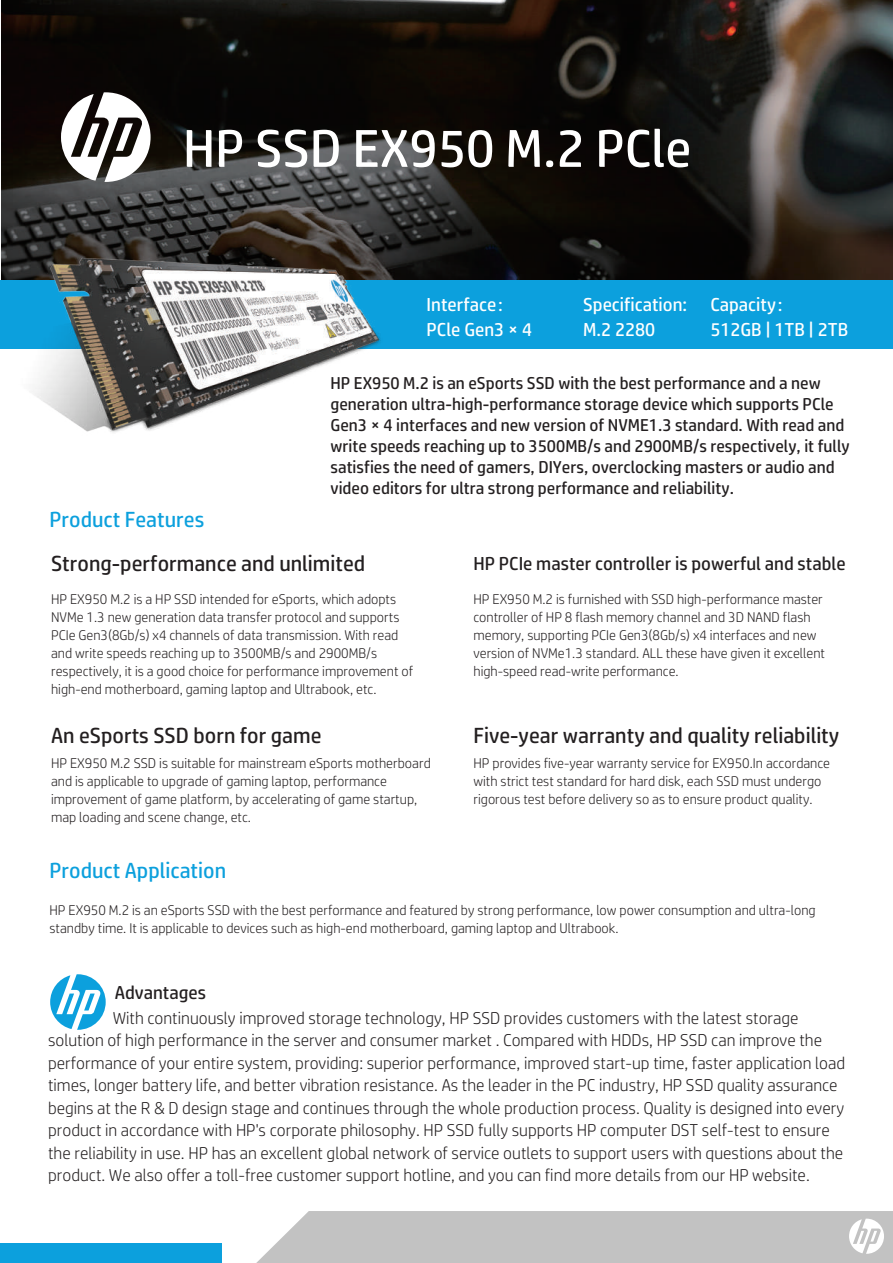
<style>
.page{position:relative;width:893px;height:1263px;background:#fff}
.page>*{position:absolute;margin:0;border:0;box-sizing:border-box;transform-origin:0 0}
.t1{font:51px "HP Simplified Hans";color:#fff}
.t2{font:21px "HP Simplified Hans";color:#231f20}
.t3{font:21px "HP Simplified Hans";color:#0ca0dd}
.t4{font:18px/25.5px "HP Simplified Hans";color:#fff}
.t5{font:18px "HP Simplified Hans";color:#231f20}
.t6{font:300 16.5px/22.5px "HP Simplified Hans";color:#231f20}
.t7{font:16.5px/21px "HP Simplified Hans";color:#231f20}
.t8{font:300 13.5px/18px "HP Simplified Hans";color:#231f20}
</style>
<div class="page">
<img style="left:2px;top:0;width:891px;height:281px">
<div style="left:256px;top:1211px;width:637px;height:52px;background:#c2c2c2"></div>
<div style="left:0;top:1243px;width:222px;height:20px;background:#0ca0dd"></div>
<div style="left:0;top:281px;width:893px;height:68px;background:#0ca0dd"></div>
<svg style="left:61px;top:92px;width:90px;height:84px"></svg>
<img style="left:0;top:176px;width:455px;height:257px">
<svg style="left:50px;top:974px;width:56px;height:56px"></svg>
<h1 class="t1" style="left:183px;top:121px;width:510px">HP SSD EX950 M.2 PCle</h1>
<h3 class="t4" style="left:427px;top:292px;width:107px">Interface：<br>PCle Gen3×4</h3>
<h3 class="t4" style="left:583px;top:292px;width:105px">Specification:<br>M.2 2280</h3>
<h3 class="t4" style="left:710px;top:292px;width:139px">Capacity：<br>512GB | 1TB | 2TB</h3>
<h2 class="t3" style="left:50px;top:508px;width:156px">Product Features</h2>
<p class="t7" style="left:330px;top:372px;width:521px">HP EX950 M.2 is an eSports SSD with the best performance and a new generation ultra-high-performance storage device which supports PCle Gen3×4 interfaces and new version of NVME1.3 standard. With read and write speeds reaching up to 3500MB/s and 2900MB/s respectively, it fully satisfies the need of gamers, DIYers, overclocking masters or audio and video editors for ultra strong performance and reliability.</p>
<h2 class="t2" style="left:51px;top:553px;width:316px">Strong-performance and unlimited</h2>
<h3 class="t5" style="left:473px;top:553px;width:374px">HP PCIe master controller is powerful and stable</h3>
<p class="t8" style="left:51px;top:590px;width:364px">HP EX950 M.2 is a HP SSD intended for eSports, which adopts NVMe 1.3 new generation data transfer protocol and supports PCIe Gen3(8Gb/s) x4 channels of data transmission. With read and write speeds reaching up to 3500MB/s and 2900MB/s respectively, it is a good choice for performance improvement of high-end motherboard, gaming laptop and Ultrabook, etc.</p>
<p class="t8" style="left:473px;top:590px;width:353px">HP EX950 M.2 is furnished with SSD high-performance master controller of HP 8 flash memory channel and 3D NAND flash memory, supporting PCIe Gen3(8Gb/s) x4 interfaces and new version of NVMe1.3 standard. ALL these have given it excellent high-speed read-write performance.</p>
<h2 class="t2" style="left:51px;top:724px;width:272px">An eSports SSD born for game</h2>
<h2 class="t2" style="left:473px;top:724px;width:367px">Five-year warranty and quality reliability</h2>
<p class="t8" style="left:51px;top:754px;width:381px">HP EX950 M.2 SSD is suitable for mainstream eSports motherboard and is applicable to upgrade of gaming laptop, performance improvement of game platform, by accelerating of game startup, map loading and scene change, etc.</p>
<p class="t8" style="left:473px;top:754px;width:358px">HP provides five-year warranty service for EX950.In accordance with strict test standard for hard disk, each SSD must undergo rigorous test before delivery so as to ensure product quality.</p>
<h2 class="t3" style="left:50px;top:859px;width:178px">Product Application</h2>
<p class="t8" style="left:50px;top:901px;width:768px">HP EX950 M.2 is an eSports SSD with the best performance and featured by strong performance, low power consumption and ultra-long standby time. It is applicable to devices such as high-end motherboard, gaming laptop and Ultrabook.</p>
<h3 class="t5" style="left:115px;top:983px;width:93px">Advantages</h3>
<p class="t6" style="left:48px;top:1006px;width:799px;text-indent:65px">With continuously improved storage technology, HP SSD provides customers with the latest storage solution of high performance in the server and consumer market . Compared with HDDs, HP SSD can improve the performance of your entire system, providing: superior performance, improved start-up time, faster application load times, longer battery life, and better vibration resistance. As the leader in the PC industry, HP SSD quality assurance begins at the R &amp; D design stage and continues through the whole production process. Quality is designed into every product in accordance with HP's corporate philosophy. HP SSD fully supports HP computer DST self-test to ensure the reliability in use. HP has an excellent global network of service outlets to support users with questions about the product. We also offer a toll-free customer support hotline, and you can find more details from our HP website.</p>
</div>
